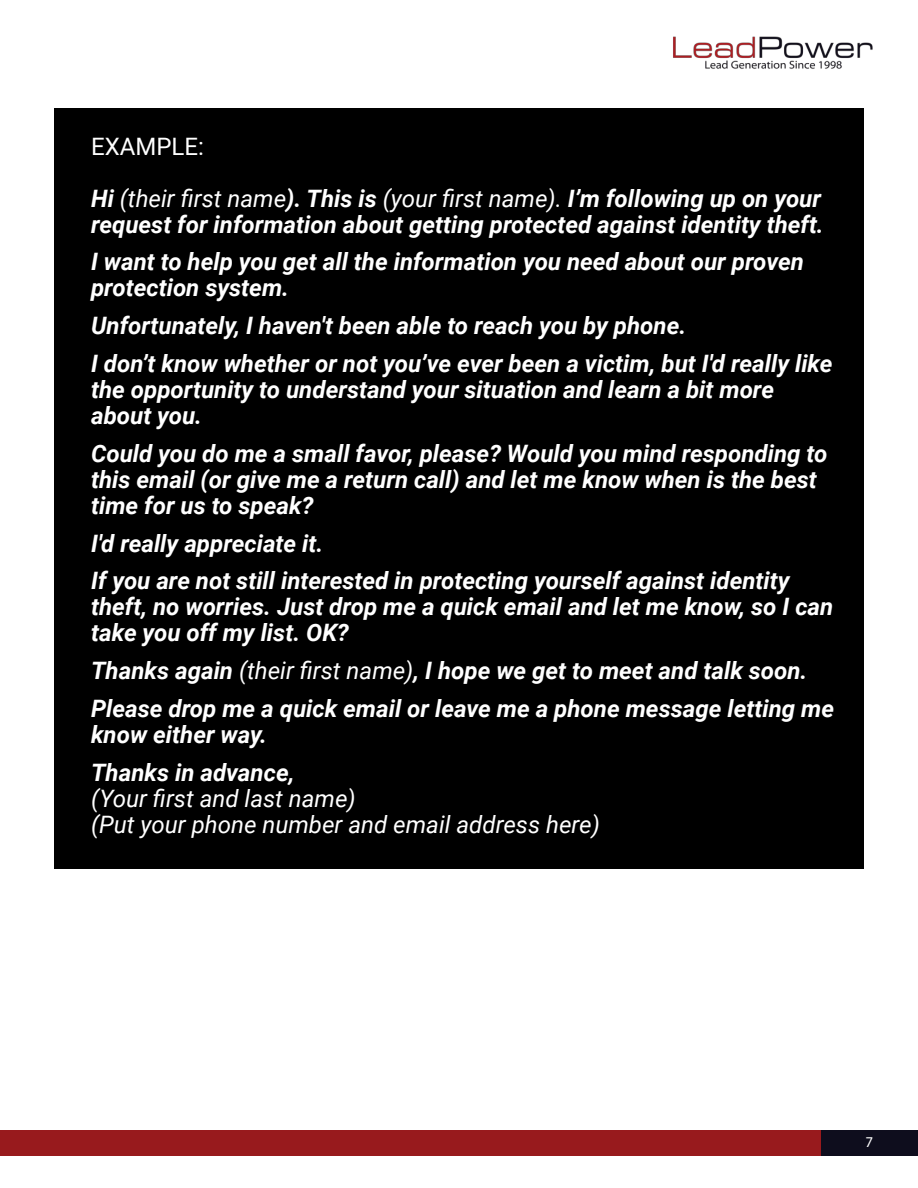
<style>
.page{position:relative;width:918px;height:1188px;background:#fff}
.page>*{position:absolute;margin:0;border:0;box-sizing:border-box;transform-origin:0 0}
.t1{font:italic 700 24px/38px "Roboto";color:#fff}
.t2{font:italic 24px/51.8px "Roboto";color:#fff}
.t3{font:15px "Myriad Pro";color:#fff}
.s1{font-style:normal}
.s2{font-weight:700}
.s3{font-weight:400}
</style>
<div class="page">
<div style="left:820px;top:1130px;width:98px;height:25px;background:#0e0d1d"></div>
<div style="left:0;top:1130px;width:820px;height:25px;background:#981a1d"></div>
<img style="left:673px;top:36px;width:200px;height:33px">
<div style="left:54px;top:108px;width:810px;height:760px;background:#000"></div>
<p class="t2" style="left:91px;top:123px;width:731px"><span class="s1">EXAMPLE:<br></span><span class="s2">Hi</span> (their first name<span class="s2">). This is</span> (your first name). <span class="s2">I’m following up on your</span></p>
<p class="t1" style="left:91px;top:208px;width:734px">request for information about getting protected against identity theft.<br>I want to help you get all the information you need about our proven</p>
<p class="t1" style="left:91px;top:271px;width:743px">protection system.<br>Unfortunately, I haven't been able to reach you by phone.<br>I don’t know whether or not you’ve ever been a victim, but I'd really like</p>
<p class="t1" style="left:91px;top:379px;width:684px;line-height:26px">the opportunity to understand your situation and learn a bit more about you.</p>
<p class="t1" style="left:91px;top:443px;width:738px;line-height:26px">Could you do me a small favor, please? Would you mind responding to this email (or give me a return call) and let me know when is the best time for us to speak?</p>
<p class="t1" style="left:91px;top:527px;width:700px">I'd really appreciate it.<br>If you are not still interested in protecting yourself against identity</p>
<p class="t1" style="left:91px;top:596px;width:744px;line-height:26px">theft, no worries. Just drop me a quick email and let me know, so I can take you off my list. OK?</p>
<p class="t1" style="left:91px;top:654px;width:745px">Thanks again <span class="s3">(their first name)</span>, I hope we get to meet and talk soon.<br>Please drop me a quick email or leave me a phone message letting me</p>
<p class="t1" style="left:91px;top:718px;width:205px">know either way.<br>Thanks in advance,</p>
<p class="t2" style="left:91px;top:788px;width:510px;line-height:26px">(Your first and last name)<br>(Put your phone number and email address here)</p>
<p class="t3" style="left:865px;top:1136px;width:9px">7</p>
</div>
